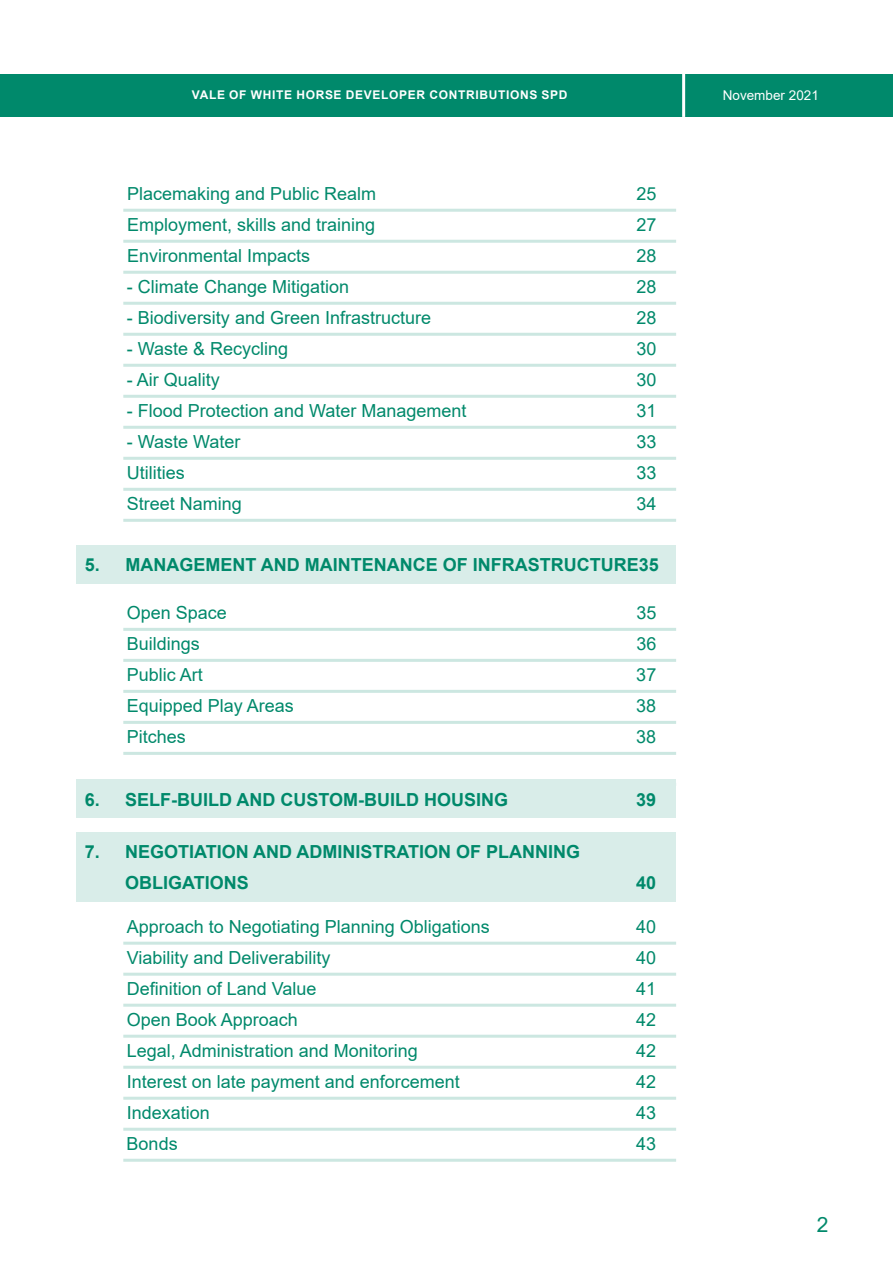
<style>
.page{position:relative;width:893px;height:1263px;background:#fff}
.page>*{position:absolute;margin:0;border:0;box-sizing:border-box;transform-origin:0 0}
.t1{font:21px "Arial";color:#00896b}
.t2{font:18px "Arial";color:#00896b}
.t3{font:700 18px/31.2px "Arial";color:#00896b}
.t4{font:13.5px "Arial";color:#fff}
.t5{font:700 12px "Arial";letter-spacing:.055em;color:#fff}
</style>
<div class="page">
<div style="left:0;top:75px;width:893px;height:42px;background:#00896b"></div>
<hr style="left:682px;top:64px;width:3px;height:53px;background:#fff">
<hr style="left:123px;top:209px;width:553px;height:3px;background:#cce7e1">
<hr style="left:123px;top:240px;width:553px;height:3px;background:#cce7e1">
<hr style="left:123px;top:271px;width:553px;height:3px;background:#cce7e1">
<hr style="left:123px;top:302px;width:553px;height:3px;background:#cce7e1">
<hr style="left:123px;top:333px;width:553px;height:3px;background:#cce7e1">
<hr style="left:123px;top:364px;width:553px;height:3px;background:#cce7e1">
<hr style="left:123px;top:395px;width:553px;height:3px;background:#cce7e1">
<hr style="left:123px;top:426px;width:553px;height:3px;background:#cce7e1">
<hr style="left:123px;top:457px;width:553px;height:3px;background:#cce7e1">
<hr style="left:123px;top:488px;width:553px;height:3px;background:#cce7e1">
<hr style="left:123px;top:519px;width:553px;height:3px;background:#cce7e1">
<div style="left:77px;top:545px;width:599px;height:39px;background:#d9ede9"></div>
<hr style="left:123px;top:628px;width:553px;height:3px;background:#cce7e1">
<hr style="left:123px;top:659px;width:553px;height:3px;background:#cce7e1">
<hr style="left:123px;top:690px;width:553px;height:3px;background:#cce7e1">
<hr style="left:123px;top:721px;width:553px;height:3px;background:#cce7e1">
<hr style="left:123px;top:752px;width:553px;height:3px;background:#cce7e1">
<div style="left:77px;top:780px;width:599px;height:38px;background:#d9ede9"></div>
<div style="left:77px;top:832px;width:599px;height:38px;background:#d9ede9"></div>
<div style="left:77px;top:863px;width:599px;height:39px;background:#d9ede9"></div>
<hr style="left:123px;top:942px;width:553px;height:3px;background:#cce7e1">
<hr style="left:123px;top:973px;width:553px;height:3px;background:#cce7e1">
<hr style="left:123px;top:1004px;width:553px;height:3px;background:#cce7e1">
<hr style="left:123px;top:1035px;width:553px;height:3px;background:#cce7e1">
<hr style="left:123px;top:1066px;width:553px;height:3px;background:#cce7e1">
<hr style="left:123px;top:1097px;width:553px;height:3px;background:#cce7e1">
<hr style="left:123px;top:1128px;width:553px;height:3px;background:#cce7e1">
<hr style="left:123px;top:1159px;width:553px;height:3px;background:#cce7e1">
<p class="t5" style="left:192px;top:86px;width:377px">VALE OF WHITE HORSE DEVELOPER CONTRIBUTIONS SPD</p>
<p class="t2" style="left:127px;top:181px;width:251px">Placemaking and Public Realm</p>
<p class="t2" style="left:637px;top:181px;width:22px">25</p>
<p class="t2" style="left:127px;top:212px;width:250px">Employment, skills and training</p>
<p class="t2" style="left:636px;top:212px;width:22px">27</p>
<p class="t2" style="left:127px;top:243px;width:185px">Environmental Impacts</p>
<p class="t2" style="left:636px;top:243px;width:22px">28</p>
<p class="t2" style="left:127px;top:274px;width:224px">- Climate Change Mitigation</p>
<p class="t2" style="left:636px;top:274px;width:22px">28</p>
<p class="t2" style="left:127px;top:305px;width:306px">- Biodiversity and Green Infrastructure</p>
<p class="t2" style="left:636px;top:305px;width:22px">28</p>
<p class="t2" style="left:127px;top:336px;width:163px">- Waste &amp; Recycling</p>
<p class="t2" style="left:636px;top:336px;width:22px">30</p>
<p class="t2" style="left:127px;top:367px;width:95px">- Air Quality</p>
<p class="t2" style="left:636px;top:367px;width:22px">30</p>
<p class="t2" style="left:127px;top:398px;width:341px">- Flood Protection and Water Management</p>
<p class="t2" style="left:636px;top:398px;width:22px">31</p>
<p class="t2" style="left:127px;top:429px;width:115px">- Waste Water</p>
<p class="t2" style="left:636px;top:429px;width:22px">33</p>
<p class="t2" style="left:127px;top:460px;width:59px">Utilities</p>
<p class="t2" style="left:636px;top:460px;width:22px">33</p>
<p class="t2" style="left:127px;top:491px;width:117px">Street Naming</p>
<p class="t2" style="left:636px;top:491px;width:22px">34</p>
<p class="t3" style="left:85px;top:549px;width:575px">5. MANAGEMENT AND MAINTENANCE OF INFRASTRUCTURE35</p>
<p class="t2" style="left:127px;top:600px;width:102px">Open Space</p>
<p class="t2" style="left:636px;top:600px;width:22px">35</p>
<p class="t2" style="left:127px;top:631px;width:75px">Buildings</p>
<p class="t2" style="left:636px;top:631px;width:22px">36</p>
<p class="t2" style="left:127px;top:662px;width:78px">Public Art</p>
<p class="t2" style="left:636px;top:662px;width:22px">37</p>
<p class="t2" style="left:127px;top:693px;width:169px">Equipped Play Areas</p>
<p class="t2" style="left:636px;top:693px;width:22px">38</p>
<p class="t2" style="left:127px;top:724px;width:61px">Pitches</p>
<p class="t2" style="left:636px;top:724px;width:22px">38</p>
<p class="t3" style="left:85px;top:784px;width:425px">6. SELF-BUILD AND CUSTOM-BUILD HOUSING</p>
<p class="t3" style="left:636px;top:784px;width:22px">39</p>
<p class="t3" style="left:125px;top:836px;width:456px;text-indent:-40px">7. NEGOTIATION AND ADMINISTRATION OF PLANNING<br>OBLIGATIONS</p>
<p class="t3" style="left:636px;top:867px;width:22px">40</p>
<p class="t2" style="left:127px;top:914px;width:365px">Approach to Negotiating Planning Obligations</p>
<p class="t2" style="left:636px;top:914px;width:22px">40</p>
<p class="t2" style="left:127px;top:945px;width:205px">Viability and Deliverability</p>
<p class="t2" style="left:636px;top:945px;width:22px">40</p>
<p class="t2" style="left:127px;top:976px;width:191px">Definition of Land Value</p>
<p class="t2" style="left:636px;top:976px;width:22px">41</p>
<p class="t2" style="left:127px;top:1007px;width:173px">Open Book Approach</p>
<p class="t2" style="left:636px;top:1007px;width:22px">42</p>
<p class="t2" style="left:127px;top:1038px;width:293px">Legal, Administration and Monitoring</p>
<p class="t2" style="left:636px;top:1038px;width:22px">42</p>
<p class="t2" style="left:127px;top:1069px;width:335px">Interest on late payment and enforcement</p>
<p class="t2" style="left:636px;top:1069px;width:22px">42</p>
<p class="t2" style="left:127px;top:1100px;width:85px">Indexation</p>
<p class="t2" style="left:636px;top:1100px;width:22px">43</p>
<p class="t2" style="left:127px;top:1131px;width:53px">Bonds</p>
<p class="t2" style="left:636px;top:1131px;width:22px">43</p>
<p class="t4" style="left:723px;top:86px;width:98px">November 2021</p>
<p class="t1" style="left:817px;top:1210px;width:13px">2</p>
</div>
